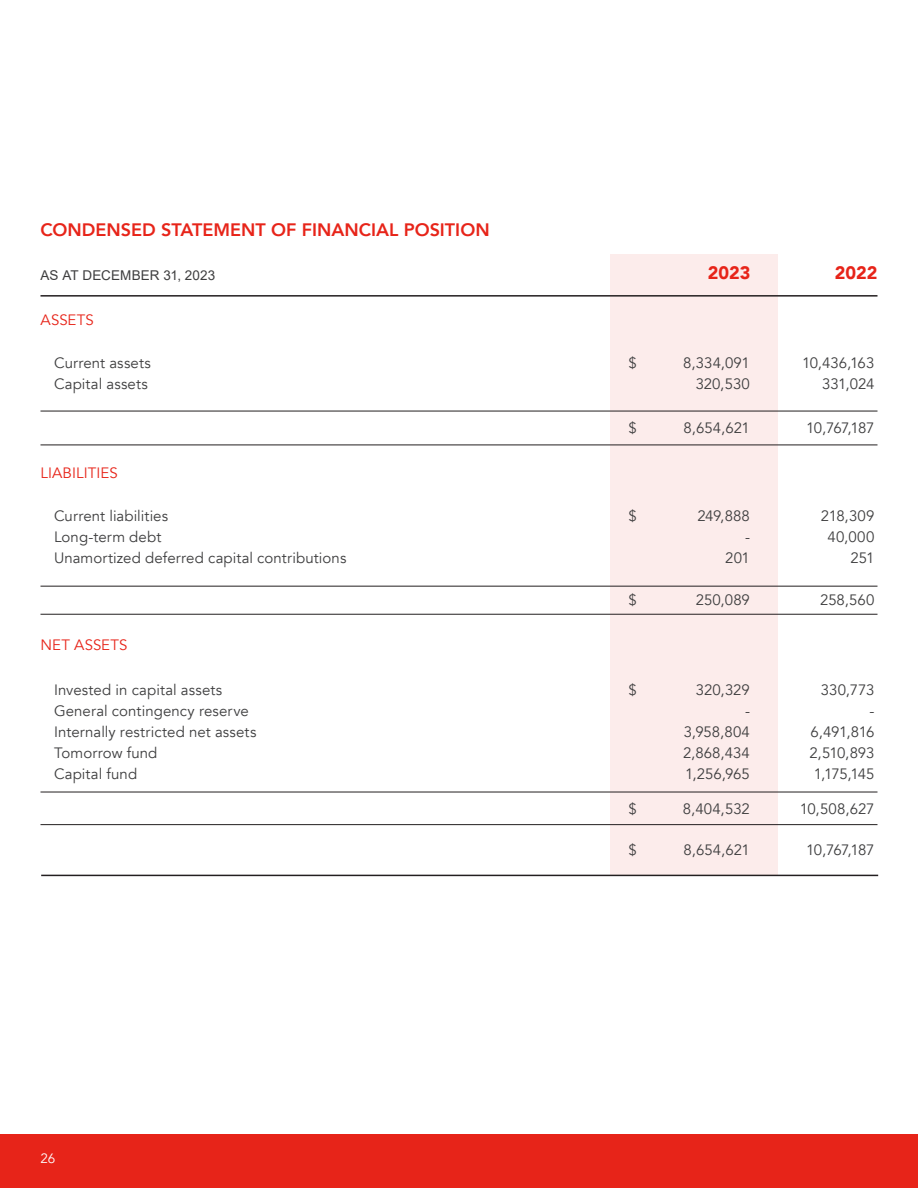
<style>
.page{position:relative;width:918px;height:1188px;background:#fff}
.page>*{position:absolute;margin:0;border:0;box-sizing:border-box;transform-origin:0 0}
.t1{font:800 18px "Avenir";color:#e72419}
.t2{font:900 18px "Avenir";color:#e72419}
.t3{font:15px "Avenir";letter-spacing:.005em;color:#3e3e3f}
.t4{font:15px "Avenir";letter-spacing:.005em;color:#e72419}
.Body{font:13.5px "Arial";letter-spacing:.01em;color:#3e3e3f}
.t5{font:13.5px "Avenir";color:#fff}
</style>
<div class="page">
<div style="left:0;top:1134px;width:918px;height:54px;background:#e72419"></div>
<div style="left:610px;top:254px;width:168px;height:621px;background:#fceceb"></div>
<hr style="left:40px;top:295px;width:838px;height:2px;background:#231f20">
<hr style="left:40px;top:411px;width:838px;height:1px;background:#231f20">
<hr style="left:40px;top:445px;width:838px;height:1px;background:#231f20">
<hr style="left:40px;top:792px;width:838px;height:1px;background:#231f20">
<hr style="left:40px;top:824px;width:838px;height:1px;background:#231f20">
<hr style="left:41px;top:875px;width:837px;height:1px;background:#231f20">
<hr style="left:40px;top:586px;width:838px;height:1px;background:#231f20">
<hr style="left:40px;top:614px;width:838px;height:1px;background:#231f20">
<p class="t1" style="left:40px;top:216px;width:451px">CONDENSED STATEMENT OF FINANCIAL POSITION</p>
<p class="Body" style="left:40px;top:266px;width:176px">AS AT DECEMBER 31, 2023</p>
<p class="t2" style="left:708px;top:257px;width:44px">2023</p>
<p class="t2" style="left:835px;top:257px;width:44px">2022</p>
<p class="t4" style="left:40px;top:311px;width:55px">ASSETS</p>
<p class="t3" style="left:54px;top:354px;width:98px">Current assets</p>
<p class="t3" style="left:628px;top:354px;width:10px">$</p>
<p class="t3" style="left:683px;top:354px;width:68px">8,334,091</p>
<p class="t3" style="left:802px;top:354px;width:74px">10,436,163</p>
<p class="t3" style="left:54px;top:375px;width:95px">Capital assets</p>
<p class="t3" style="left:696px;top:375px;width:56px">320,530</p>
<p class="t3" style="left:822px;top:375px;width:54px">331,024</p>
<p class="t3" style="left:628px;top:419px;width:10px">$</p>
<p class="t3" style="left:684px;top:419px;width:68px">8,654,621</p>
<p class="t3" style="left:806px;top:419px;width:70px">10,767,187</p>
<p class="t4" style="left:40px;top:464px;width:79px">LIABILITIES</p>
<p class="t3" style="left:54px;top:507px;width:116px">Current liabilities</p>
<p class="t3" style="left:628px;top:507px;width:10px">$</p>
<p class="t3" style="left:697px;top:507px;width:54px">249,888</p>
<p class="t3" style="left:821px;top:507px;width:55px">218,309</p>
<p class="t3" style="left:54px;top:528px;width:109px">Long-term debt</p>
<p class="t3" style="left:745px;top:528px;width:6px">-</p>
<p class="t3" style="left:827px;top:528px;width:49px">40,000</p>
<p class="t3" style="left:54px;top:549px;width:294px">Unamortized deferred capital contributions</p>
<p class="t3" style="left:725px;top:549px;width:26px">201</p>
<p class="t3" style="left:851px;top:549px;width:25px">251</p>
<p class="t3" style="left:628px;top:591px;width:10px">$</p>
<p class="t3" style="left:696px;top:591px;width:56px">250,089</p>
<p class="t3" style="left:820px;top:591px;width:56px">258,560</p>
<p class="t4" style="left:40px;top:636px;width:89px">NET ASSETS</p>
<p class="t3" style="left:54px;top:681px;width:170px">Invested in capital assets</p>
<p class="t3" style="left:628px;top:681px;width:10px">$</p>
<p class="t3" style="left:696px;top:681px;width:56px">320,329</p>
<p class="t3" style="left:821px;top:681px;width:55px">330,773</p>
<p class="t3" style="left:54px;top:702px;width:196px">General contingency reserve</p>
<p class="t3" style="left:745px;top:702px;width:6px">-</p>
<p class="t3" style="left:870px;top:702px;width:6px">-</p>
<p class="t3" style="left:54px;top:723px;width:204px">Internally restricted net assets</p>
<p class="t3" style="left:684px;top:723px;width:68px">3,958,804</p>
<p class="t3" style="left:811px;top:723px;width:65px">6,491,816</p>
<p class="t3" style="left:54px;top:744px;width:105px">Tomorrow fund</p>
<p class="t3" style="left:683px;top:744px;width:68px">2,868,434</p>
<p class="t3" style="left:810px;top:744px;width:66px">2,510,893</p>
<p class="t3" style="left:54px;top:765px;width:85px">Capital fund</p>
<p class="t3" style="left:685px;top:765px;width:66px">1,256,965</p>
<p class="t3" style="left:814px;top:765px;width:62px">1,175,145</p>
<p class="t3" style="left:628px;top:800px;width:10px">$</p>
<p class="t3" style="left:683px;top:800px;width:69px">8,404,532</p>
<p class="t3" style="left:800px;top:800px;width:76px">10,508,627</p>
<p class="t3" style="left:628px;top:841px;width:10px">$</p>
<p class="t3" style="left:684px;top:841px;width:68px">8,654,621</p>
<p class="t3" style="left:806px;top:841px;width:70px">10,767,187</p>
<p class="t5" style="left:40px;top:1151px;width:16px">26</p>
</div>
